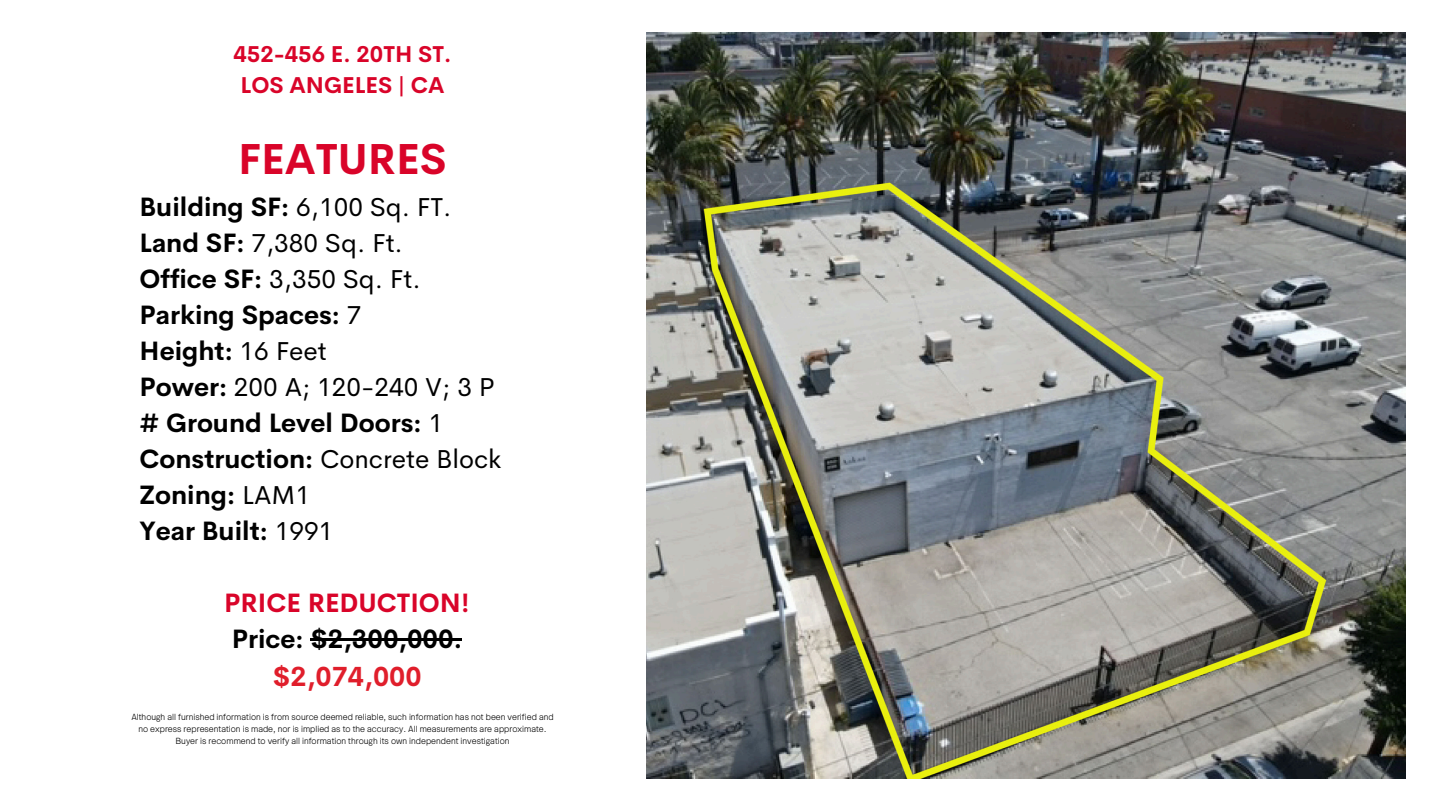
<style>
.page{position:relative;width:1440px;height:810px;background:#fff}
.page>*{position:absolute;margin:0;border:0;box-sizing:border-box;transform-origin:0 0}
.t1{font:700 42.5px "Cerebri Sans";color:#d90429}
.t2{font:700 27.1px "Cerebri Sans";color:#e01e2b}
.t3{font:700 26px/36px "Cerebri Sans";color:#000}
.t4{font:700 22.5px/30.8px "Cerebri Sans";color:#d90429;text-align:center}
.t5{font:300 9px/12px "Okomito";color:#000;text-align:center}
.s1{font-weight:400}
.s2{color:#d90429}
</style>
<div class="page">
<img style="left:646px;top:32px;width:759px;height:747px">
<hr style="left:310px;top:639px;width:152px;height:2px;background:#000">
<h2 class="t4" style="left:234px;top:39px;width:219px">452-456 E. 20TH ST.<br>LOS ANGELES | CA</h2>
<h3 class="t1" style="left:238px;top:131px;width:210px">FEATURES</h3>
<h4 class="t3" style="left:140px;top:189px;width:363px">Building SF: <span class="s1">6,100 Sq. FT.<br></span>Land SF: <span class="s1">7,380 Sq. Ft.<br></span>Office SF: <span class="s1">3,350 Sq. Ft.<br></span>Parking Spaces: <span class="s1">7<br></span>Height: <span class="s1">16 Feet<br></span>Power: <span class="s1">200 A; 120-240 V; 3 P </span># Ground Level Doors: <span class="s1">1<br></span>Construction: <span class="s1">Concrete Block<br></span>Zoning: <span class="s1">LAM1<br></span>Year Built: <span class="s1">1991</span></h4>
<h1 class="t3" style="left:224px;top:585px;width:247px"><span class="s2">PRICE REDUCTION!<br></span>Price: $2,300,000.</h1>
<h1 class="t2" style="left:272px;top:659px;width:151px">$2,074,000</h1>
<p class="t5" style="left:131px;top:710px;width:424px">Although all furnished information is from source deemed reliable, such information has not been verified and no express representation is made, nor is implied as to the accuracy. All measurements are approximate.<br>Buyer is recommend to verify all information through its own independent investigation</p>
</div>
